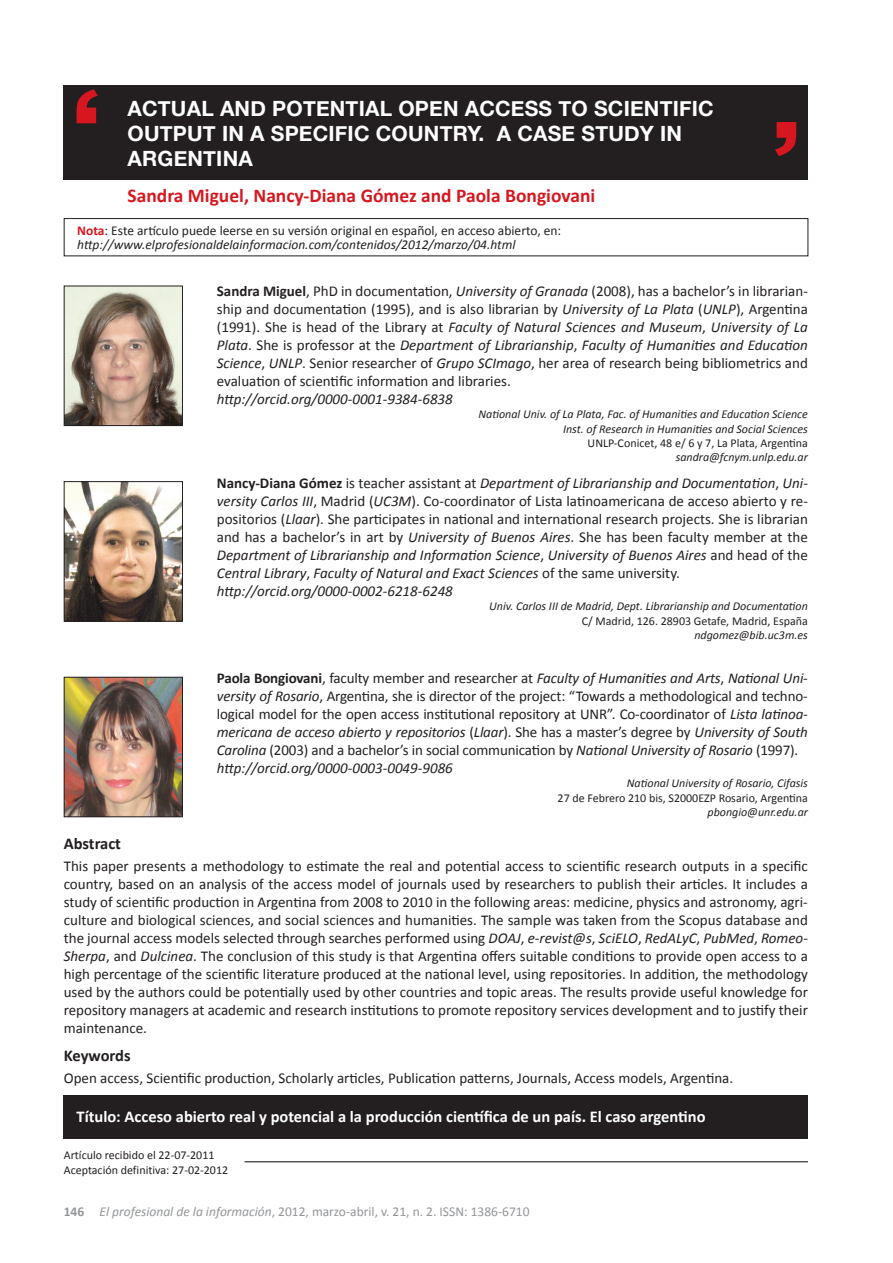
<style>
.page{position:relative;width:893px;height:1263px;background:#fff}
.page>*{position:absolute;margin:0;border:0;box-sizing:border-box;transform-origin:0 0}
.t1{font:700 21px/24.8px "Helvetica Neue";letter-spacing:.01em;color:#fff}
.t2{font:700 19.5px "Calibri";color:#d7171f}
.t3{font:700 16.5px "Calibri";color:#fff}
.t4{font:700 16.5px "Calibri";letter-spacing:-.005em;color:#231f20}
.t5{font:15px/18px "Calibri";color:#231f20;text-align:justify}
.t6{font:italic 15px "Calibri";color:#231f20}
.t7{font:italic 13.5px/14px "Calibri";color:#231f20}
.t8{font:13.5px "Calibri";color:#939598}
.t9{font:italic 12px/14.4px "Calibri";color:#231f20;text-align:right}
.t10{font:12px/15.6px "Calibri";color:#231f20}
.s1{font-weight:700;font-style:normal;color:#d7171f}
.s2{font-style:normal}
.s3{font-weight:700}
.s4{font-style:italic}
</style>
<div class="page">
<div style="left:64px;top:85px;width:744px;height:95px;background:#231f20"></div>
<svg style="left:775px;top:122px;width:21px;height:34px"></svg>
<svg style="left:77px;top:89px;width:21px;height:34px"></svg>
<div style="left:64px;top:1096px;width:744px;height:43px;background:#231f20"></div>
<div style="left:64px;top:218px;width:744px;height:38px;border:1px solid #231f20"></div>
<img style="left:66px;top:288px;width:115px;height:136px">
<div style="left:64px;top:286px;width:119px;height:140px;border:1px solid #231f20"></div>
<hr style="left:244px;top:1161px;width:564px;height:1px;background:#231f20">
<img style="left:66px;top:483px;width:115px;height:136px">
<div style="left:64px;top:481px;width:119px;height:140px;border:1px solid #231f20"></div>
<img style="left:66px;top:679px;width:115px;height:136px">
<div style="left:64px;top:677px;width:119px;height:140px;border:1px solid #231f20"></div>
<h1 class="t1" style="left:128px;top:97px;width:588px">ACTUAL AND POTENTIAL OPEN ACCESS TO SCIENTIFIC<br>OUTPUT IN A SPECIFIC COUNTRY. A CASE STUDY IN<br>ARGENTINA</h1>
<h2 class="t2" style="left:128px;top:183px;width:469px">Sandra Miguel, Nancy-Diana Gómez and Paola Bongiovani</h2>
<p class="t7" style="left:77px;top:223px;width:485px"><span class="s1">Nota</span><span class="s2">: Este artículo puede leerse en su versión original en español, en acceso abierto, en: </span>http://www.elprofesionaldelainformacion.com/contenidos/2012/marzo/04.html</p>
<p class="t5" style="left:217px;top:282px;width:593px"><span class="s3">Sandra Miguel</span>, PhD in documentation, <span class="s4">University of Granada</span> (2008), has a bachelor’s in librarian&shy;ship and documentation (1995), and is also librarian by <span class="s4">University of La Plata</span> (<span class="s4">UNLP</span>), Argentina (1991). She is head of the Library at <span class="s4">Faculty of Natural Sciences and Museum</span>, <span class="s4">University of La Plata</span>. She is professor at the <span class="s4">Department of Librarianship</span>, <span class="s4">Faculty of Humanities and Education Science</span>, <span class="s4">UNLP</span>. Senior researcher of <span class="s4">Grupo SCImago</span>, her area of research being bibliometrics and evaluation of scientific information and libraries.</p>
<p class="t6" style="left:217px;top:389px;width:237px">http://orcid.org/0000-0001-9384-6838</p>
<p class="t9" style="left:479px;top:407px;width:331px">National Univ. of La Plata, Fac. of Humanities and Education Science<br>Inst. of Research in Humanities and Social Sciences</p>
<p class="t10" style="left:588px;top:435px;width:222px">UNLP-Conicet, 48 e/ 6 y 7, La Plata, Argentina</p>
<p class="t9" style="left:676px;top:450px;width:134px">sandra@fcnym.unlp.edu.ar</p>
<p class="t5" style="left:217px;top:474px;width:593px;text-align:left"><span class="s3">Nancy-Diana Gómez</span> is teacher assistant at <span class="s4">Department of Librarianship and Documentation</span>, <span class="s4">Uni&shy;versity Carlos III</span>, Madrid (<span class="s4">UC3M</span>). Co-coordinator of Lista latinoamericana de acceso abierto y re&shy;positorios (<span class="s4">Llaar</span>). She participates in national and international research projects. She is librarian and has a bachelor’s in art by <span class="s4">University of Buenos Aires</span>. She has been faculty member at the <span class="s4">Department of Librarianship and Information Science</span>, <span class="s4">University of Buenos Aires</span> and head of the <span class="s4">Central Library</span>, <span class="s4">Faculty of Natural and Exact Sciences</span> of the same university. <span class="s4">http://orcid.org/0000-0002-6218-6248</span></p>
<p class="t9" style="left:489px;top:599px;width:320px">Univ. Carlos III de Madrid, Dept. Librarianship and Documentation</p>
<p class="t10" style="left:582px;top:613px;width:228px">C/ Madrid, 126. 28903 Getafe, Madrid, España</p>
<p class="t9" style="left:694px;top:627px;width:115px">ndgomez@bib.uc3m.es</p>
<p class="t5" style="left:217px;top:669px;width:593px;text-align:left"><span class="s3">Paola Bongiovani</span>, faculty member and researcher at <span class="s4">Faculty of Humanities and Arts</span>, <span class="s4">National Uni&shy;versity of Rosario</span>, Argentina, she is director of the project: “Towards a methodological and techno&shy;logical model for the open access institutional repository at UNR”. Co-coordinator of <span class="s4">Lista latinoa&shy;mericana de acceso abierto y repositorios</span> (<span class="s4">Llaar</span>). She has a master’s degree by <span class="s4">University of South Carolina</span> (2003) and a bachelor’s in social communication by <span class="s4">National University of Rosario</span> (1997). <span class="s4">http://orcid.org/0000-0003-0049-9086</span></p>
<p class="t9" style="left:627px;top:775px;width:182px">National University of Rosario, Cifasis</p>
<p class="t10" style="left:558px;top:790px;width:252px">27 de Febrero 210 bis, S2000EZP Rosario, Argentina</p>
<p class="t9" style="left:708px;top:804px;width:102px">pbongio@unr.edu.ar</p>
<p class="t4" style="left:64px;top:832px;width:59px">Abstract</p>
<p class="t5" style="left:64px;top:857px;width:746px">This paper presents a methodology to estimate the real and potential access to scientific research outputs in a specific country, based on an analysis of the access model of journals used by researchers to publish their articles. It includes a study of scientific production in Argentina from 2008 to 2010 in the following areas: medicine, physics and astronomy, agri&shy;culture and biological sciences, and social sciences and humanities. The sample was taken from the Scopus database and the journal access models selected through searches performed using <span class="s4">DOAJ</span>, <span class="s4">e-revist@s</span>, <span class="s4">SciELO</span>, <span class="s4">RedALyC</span>, <span class="s4">PubMed</span>, <span class="s4">Romeo-Sherpa</span>, and <span class="s4">Dulcinea</span>. The conclusion of this study is that Argentina offers suitable conditions to provide open access to a high percentage of the scientific literature produced at the national level, using repositories. In addition, the methodology used by the authors could be potentially used by other countries and topic areas. The results provide useful knowledge for repository managers at academic and research institutions to promote repository services development and to justify their maintenance.</p>
<p class="t4" style="left:64px;top:1045px;width:68px">Keywords</p>
<p class="t5" style="left:64px;top:1069px;width:671px">Open access, Scientific production, Scholarly articles, Publication patterns, Journals, Access models, Argentina.</p>
<p class="t3" style="left:77px;top:1106px;width:631px">Título: Acceso abierto real y potencial a la producción científica de un país. El caso argentino</p>
<p class="t10" style="left:64px;top:1147px;width:166px">Artículo recibido el 22-07-2011<br>Aceptación definitiva: 27-02-2012</p>
<p class="t8" style="left:64px;top:1203px;width:467px"><span class="s3">146</span> <span class="s4">El profesional de la información</span>, 2012, marzo-abril, v. 21, n. 2. ISSN: 1386-6710</p>
</div>
